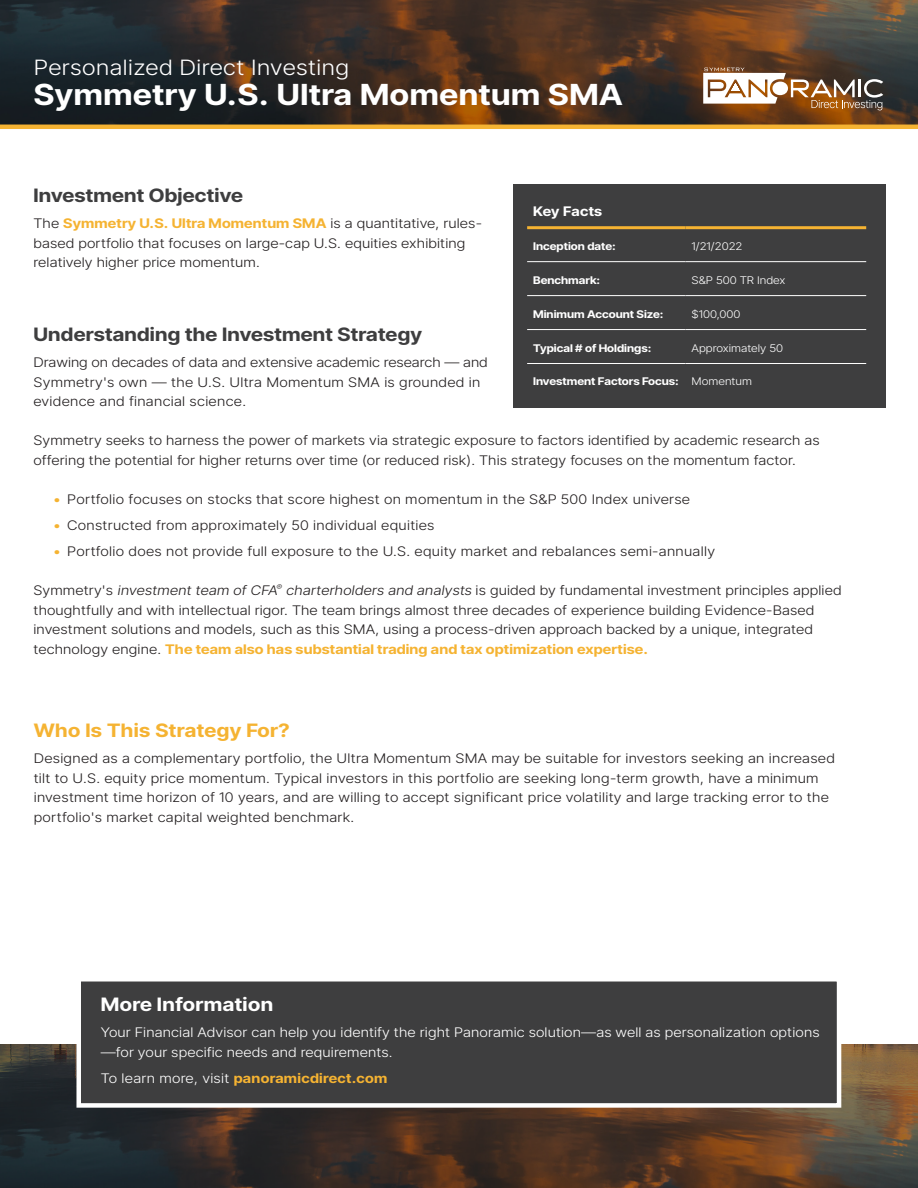
<style>
.page{position:relative;width:918px;height:1188px;background:#fff}
.page>*{position:absolute;margin:0;border:0;box-sizing:border-box;transform-origin:0 0}
.t1{font:700 33px "Stage Grotesk";letter-spacing:.02em;color:#fff}
.t2{font:300 24px "Stage Grotesk";letter-spacing:.02em;color:#fff}
.t3{font:700 21px "Stage Grotesk";letter-spacing:.01em;color:#3e3e3f}
.t4{font:700 21px "Stage Grotesk";letter-spacing:.02em;color:#f5b332}
.t5{font:700 21px "Stage Grotesk";letter-spacing:.02em;color:#fff}
.Body{font:300 15px/19.5px "Stage Grotesk";letter-spacing:.01em;color:#231f20}
.Bullet{font:300 15px "Stage Grotesk";letter-spacing:.02em;color:#231f20}
.Body-2{font:300 15px/19.5px "Stage Grotesk";letter-spacing:.01em;color:#fff}
.t6{font:700 15px "Stage Grotesk";letter-spacing:.02em;color:#f5b332}
.t7{font:700 15px "Stage Grotesk";letter-spacing:.015em;color:#fff}
.t8{font:700 12px "Stage Grotesk";color:#fff}
.t9{font:300 12px "Stage Grotesk";color:#fff}
.s1{font-weight:700;color:#f5b332}
.s2{font-style:italic}
.s3{font-weight:300;color:#fff}
</style>
<div class="page">
<img style="left:0;top:0;width:918px;height:125px">
<svg style="left:703px;top:68px;width:180px;height:42px"></svg>
<hr style="left:0;top:125px;width:918px;height:4px;background:#f5b332">
<div style="left:513px;top:185px;width:373px;height:223px;background:#3e3e3f"></div>
<hr style="left:527px;top:261px;width:159px;height:1px;background:#fff">
<hr style="left:686px;top:261px;width:180px;height:1px;background:#fff">
<hr style="left:527px;top:295px;width:159px;height:1px;background:#fff">
<hr style="left:686px;top:295px;width:180px;height:1px;background:#fff">
<hr style="left:527px;top:329px;width:159px;height:1px;background:#fff">
<hr style="left:686px;top:329px;width:180px;height:1px;background:#fff">
<hr style="left:527px;top:363px;width:159px;height:1px;background:#fff">
<hr style="left:686px;top:363px;width:180px;height:1px;background:#fff">
<hr style="left:527px;top:226px;width:159px;height:3px;background:#f5b332">
<hr style="left:686px;top:226px;width:180px;height:3px;background:#f5b332">
<img style="left:0;top:1045px;width:918px;height:143px">
<div style="left:76px;top:977px;width:765px;height:131px;background:#3e3e3f;border:4px solid #fff"></div>
<p class="t2" style="left:34px;top:53px;width:317px">Personalized Direct Investing</p>
<p class="t1" style="left:34px;top:73px;width:591px">Symmetry U.S. Ultra Momentum SMA</p>
<p class="t3" style="left:33px;top:182px;width:211px">Investment Objective</p>
<p class="Body" style="left:33px;top:214px;width:450px">The <span class="s1">Symmetry U.S. Ultra Momentum SMA</span> is a quantitative, rules&shy;based portfolio that focuses on large-cap U.S. equities exhibiting relatively higher price momentum.</p>
<p class="t7" style="left:533px;top:201px;width:71px">Key Facts</p>
<p class="t8" style="left:533px;top:238px;width:84px">Inception date:</p>
<p class="t9" style="left:692px;top:239px;width:52px">1/21/2022</p>
<p class="t8" style="left:533px;top:272px;width:69px">Benchmark:</p>
<p class="t9" style="left:692px;top:273px;width:95px">S&amp;P 500 TR Index</p>
<p class="t8" style="left:533px;top:306px;width:132px">Minimum Account Size:</p>
<p class="t9" style="left:692px;top:307px;width:50px">$100,000</p>
<p class="t8" style="left:533px;top:340px;width:120px">Typical # of Holdings:</p>
<p class="t9" style="left:692px;top:340px;width:93px">Approximately 50</p>
<p class="t8" style="left:533px;top:374px;width:147px">Investment Factors Focus:</p>
<p class="t9" style="left:692px;top:374px;width:62px">Momentum</p>
<p class="t3" style="left:33px;top:321px;width:390px">Understanding the Investment Strategy</p>
<p class="Body" style="left:33px;top:353px;width:456px">Drawing on decades of data and extensive academic research — and<br>Symmetry's own — the U.S. Ultra Momentum SMA is grounded in evidence and financial science.</p>
<p class="Body" style="left:33px;top:431px;width:788px">Symmetry seeks to harness the power of markets via strategic exposure to factors identified by academic research as offering the potential for higher returns over time (or reduced risk). This strategy focuses on the momentum factor.</p>
<p class="Bullet" style="left:54px;top:490px;width:638px"><span class="s1">•</span> Portfolio focuses on stocks that score highest on momentum in the S&amp;P 500 Index universe</p>
<p class="Bullet" style="left:54px;top:516px;width:382px"><span class="s1">•</span> Constructed from approximately 50 individual equities</p>
<p class="Bullet" style="left:54px;top:542px;width:663px"><span class="s1">•</span> Portfolio does not provide full exposure to the U.S. equity market and rebalances semi-annually</p>
<p class="Body" style="left:33px;top:581px;width:810px">Symmetry's <span class="s2">investment team of CFA</span><sup>®</sup> <span class="s2">charterholders and analysts</span> is guided by fundamental investment principles applied thoughtfully and with intellectual rigor. The team brings almost three decades of experience building Evidence-Based investment solutions and models, such as this SMA, using a process-driven approach backed by a unique, integrated technology engine. <span class="s1">The team also has substantial trading and tax optimization expertise.</span></p>
<p class="t4" style="left:34px;top:716px;width:257px">Who Is This Strategy For?</p>
<p class="Body" style="left:34px;top:749px;width:803px">Designed as a complementary portfolio, the Ultra Momentum SMA may be suitable for investors seeking an increased tilt to U.S. equity price momentum. Typical investors in this portfolio are seeking long-term growth, have a minimum investment time horizon of 10 years, and are willing to accept significant price volatility and large tracking error to the portfolio's market capital weighted benchmark.</p>
<p class="t5" style="left:101px;top:991px;width:174px">More Information</p>
<p class="Body-2" style="left:101px;top:1023px;width:720px">Your Financial Advisor can help you identify the right Panoramic solution—as well as personalization options —for your specific needs and requirements.</p>
<p class="t6" style="left:101px;top:1068px;width:288px"><span class="s3">To learn more, visit</span> panoramicdirect.com</p>
</div>
